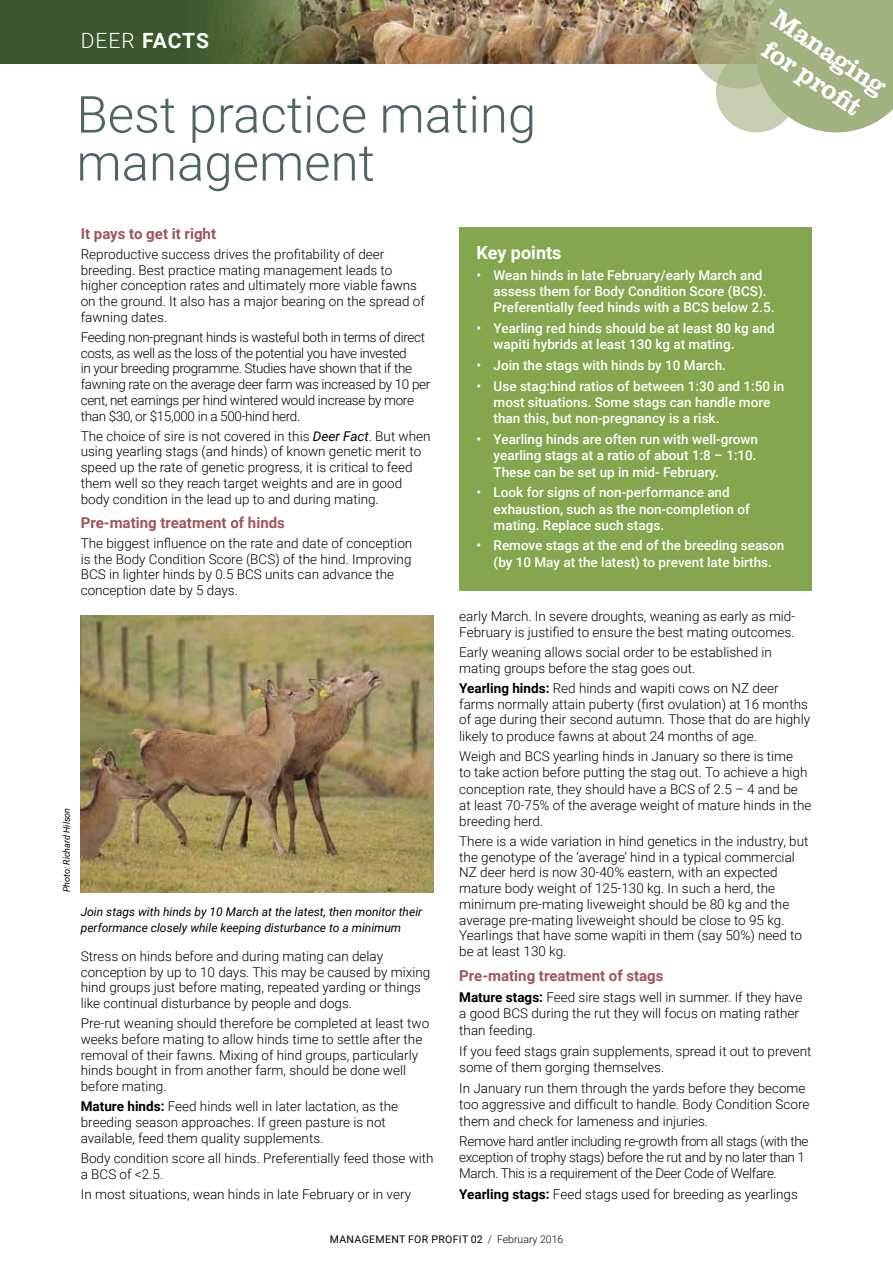
<style>
.page{position:relative;width:893px;height:1263px;background:#fff}
.page>*{position:absolute;margin:0;border:0;box-sizing:border-box;transform-origin:0 0}
.t1{font:300 51px/48px "Roboto";color:#4c6566}
.t2{font:700 27px/31.2px "Clarendon No 1 URWT";color:#fff;text-align:center}
.t3{font:700 21px "Roboto";letter-spacing:.04em;color:#fff}
.t4{font:700 18px "Roboto";color:#fff}
.t5{font:700 15px "Roboto";color:#9f5659}
.t6{font:300 13.5px/15.8px "Roboto";color:#000}
.t7{font:500 13.5px/16.4px "Roboto";color:#fff}
.t8{font:300 13.5px/15.8px "Roboto";letter-spacing:-.025em;color:#000}
.t9{font:italic 12px/15.8px "Roboto";color:#000}
.t10{font:10.5px "Roboto";letter-spacing:.035em;color:#000}
.t11{font:italic 9px "Roboto";color:#000}
.s1{font-weight:300}
.s2{font-weight:400;font-style:italic}
.s3{font-weight:700}
</style>
<div class="page">
<img style="left:0;top:0;width:692px;height:64px">
<svg style="left:692px;top:0;width:201px;height:132px;background:#adb78d"></svg>
<svg style="left:716px;top:52px;width:80px;height:80px;background:#b4c099"></svg>
<div style="left:459px;top:227px;width:353px;height:364px;background:#84a64e"></div>
<img style="left:81px;top:616px;width:353px;height:276px">
<h3 class="t3" style="left:81px;top:26px;width:130px"><span class="s1">DEER</span> FACTS</h3>
<h1 class="t1" style="left:76px;top:89px;width:461px">Best practice mating management</h1>
<h2 class="t2" style="left:783px;top:2px;width:134px;rotate:34deg">Managing for profi t</h2>
<p class="t5" style="left:81px;top:223px;width:137px">It pays to get it right</p>
<p class="t6" style="left:81px;top:246px;width:346px">Reproductive success drives the profitability of deer breeding. Best practice mating management leads to higher conception rates and ultimately more viable fawns on the ground. It also has a major bearing on the spread of fawning dates.</p>
<p class="t8" style="left:81px;top:329px;width:351px">Feeding non-pregnant hinds is wasteful both in terms of direct costs, as well as the loss of the potential you have invested<br>in your breeding programme. Studies have shown that if the fawning rate on the average deer farm was increased by 10 per cent, net earnings per hind wintered would increase by more than $30, or $15,000 in a 500-hind herd.</p>
<p class="t6" style="left:81px;top:427px;width:351px">The choice of sire is not covered in this <span class="s2">Deer Fact</span>. But when using yearling stags (and hinds) of known genetic merit to speed up the rate of genetic progress, it is critical to feed them well so they reach target weights and are in good body condition in the lead up to and during mating.</p>
<p class="t5" style="left:81px;top:512px;width:206px">Pre-mating treatment of hinds</p>
<p class="t6" style="left:81px;top:535px;width:333px">The biggest influence on the rate and date of conception is the Body Condition Score (BCS) of the hind. Improving BCS in lighter hinds by 0.5 BCS units can advance the conception date by 5 days.</p>
<p class="t11" style="left:60px;top:892px;width:86px;rotate:-90deg">Photo: Richard Hilson</p>
<p class="t9" style="left:81px;top:904px;width:343px">Join stags with hinds by 10 March at the latest, then monitor their performance closely while keeping disturbance to a minimum</p>
<p class="t6" style="left:81px;top:948px;width:351px">Stress on hinds before and during mating can delay conception by up to 10 days. This may be caused by mixing hind groups just before mating, repeated yarding or things like continual disturbance by people and dogs.</p>
<p class="t6" style="left:81px;top:1015px;width:350px">Pre-rut weaning should therefore be completed at least two weeks before mating to allow hinds time to settle after the removal of their fawns. Mixing of hind groups, particularly hinds bought in from another farm, should be done well before mating.</p>
<p class="t6" style="left:81px;top:1098px;width:319px"><span class="s3">Mature hinds:</span> Feed hinds well in later lactation, as the breeding season approaches. If green pasture is not available, feed them quality supplements.</p>
<p class="t6" style="left:81px;top:1149px;width:354px">Body condition score all hinds. Preferentially feed those with a BCS of &lt;2.5.</p>
<p class="t6" style="left:81px;top:1185px;width:332px">In most situations, wean hinds in late February or in very</p>
<h3 class="t4" style="left:477px;top:240px;width:86px">Key points</h3>
<p class="t7" style="left:494px;top:266px;width:282px;text-indent:-17px">• Wean hinds in late February/early March and assess them for Body Condition Score (BCS).<br>Preferentially feed hinds with a BCS below 2.5.</p>
<p class="t7" style="left:494px;top:319px;width:283px;text-indent:-17px">• Yearling red hinds should be at least 80 kg and wapiti hybrids at least 130 kg at mating.</p>
<p class="t7" style="left:477px;top:356px;width:251px">• Join the stags with hinds by 10 March.</p>
<p class="t7" style="left:494px;top:377px;width:292px;text-indent:-17px">• Use stag:hind ratios of between 1:30 and 1:50 in most situations. Some stags can handle more than this, but non-pregnancy is a risk.</p>
<p class="t7" style="left:494px;top:430px;width:266px;text-align:justify;text-indent:-17px">• Yearling hinds are often run with well-grown yearling stags at a ratio of about 1:8 – 1:10.<br>These can be set up in mid- February.</p>
<p class="t7" style="left:494px;top:484px;width:258px;text-indent:-17px">• Look for signs of non-performance and exhaustion, such as the non-completion of mating. Replace such stags.</p>
<p class="t7" style="left:477px;top:537px;width:309px;text-align:center">• Remove stags at the end of the breeding season (by 10 May at the latest) to prevent late births.</p>
<p class="t6" style="left:459px;top:608px;width:338px">early March. In severe droughts, weaning as early as mid-<br>February is justified to ensure the best mating outcomes.</p>
<p class="t6" style="left:459px;top:644px;width:314px">Early weaning allows social order to be established in mating groups before the stag goes out.</p>
<p class="t6" style="left:459px;top:680px;width:352px"><span class="s3">Yearling hinds:</span> Red hinds and wapiti cows on NZ deer farms normally attain puberty (first ovulation) at 16 months of age during their second autumn. Those that do are highly likely to produce fawns at about 24 months of age.</p>
<p class="t6" style="left:459px;top:748px;width:354px;line-height:16.2px">Weigh and BCS yearling hinds in January so there is time<br>to take action before putting the stag out. To achieve a high conception rate, they should have a BCS of 2.5 – 4 and be at least 70-75% of the average weight of mature hinds in the breeding herd.</p>
<p class="t6" style="left:459px;top:833px;width:351px">There is a wide variation in hind genetics in the industry, but the genotype of the ‘average’ hind in a typical commercial NZ deer herd is now 30-40% eastern, with an expected mature body weight of 125-130 kg. In such a herd, the minimum pre-mating liveweight should be 80 kg and the average pre-mating liveweight should be close to 95 kg.<br>Yearlings that have some wapiti in them (say 50%) need to be at least 130 kg.</p>
<p class="t5" style="left:459px;top:965px;width:206px">Pre-mating treatment of stags</p>
<p class="t6" style="left:459px;top:988px;width:345px;line-height:16.5px"><span class="s3">Mature stags:</span> Feed sire stags well in summer. If they have a good BCS during the rut they will focus on mating rather than feeding.</p>
<p class="t6" style="left:459px;top:1042px;width:354px;line-height:16.5px">If you feed stags grain supplements, spread it out to prevent some of them gorging themselves.</p>
<p class="t6" style="left:459px;top:1079px;width:352px;line-height:16.5px">In January run them through the yards before they become too aggressive and difficult to handle. Body Condition Score them and check for lameness and injuries.</p>
<p class="t8" style="left:459px;top:1132px;width:351px;line-height:16.2px">Remove hard antler including re-growth from all stags (with the exception of trophy stags) before the rut and by no later than 1<br>March. This is a requirement of the Deer Code of Welfare.</p>
<p class="t6" style="left:459px;top:1186px;width:340px"><span class="s3">Yearling stags:</span> Feed stags used for breeding as yearlings</p>
<p class="t10" style="left:330px;top:1232px;width:235px">MANAGEMENT FOR PROFIT 02 <span class="s1">/ February 2016</span></p>
</div>
